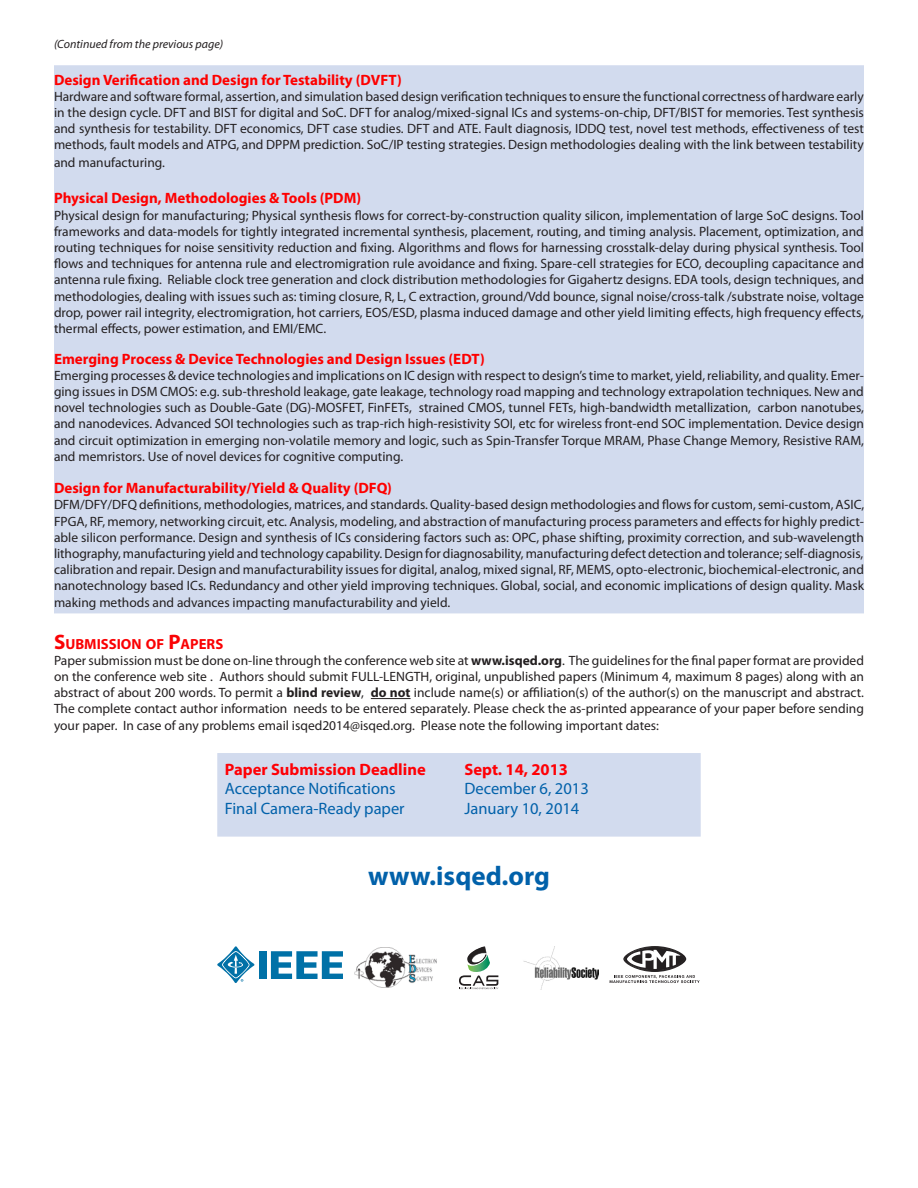
<style>
.page{position:relative;width:918px;height:1188px;background:#fff}
.page>*{position:absolute;margin:0;border:0;box-sizing:border-box;transform-origin:0 0}
.t1{font:700 27px "Myriad Pro";color:#0161aa}
.t2{font:16.5px "Myriad Pro";color:#0161aa}
.t3{font:700 16.5px "Myriad Pro";color:#ff0005}
.t4{font:700 15px "Myriad Pro";color:#fe0000}
.t5{font:700 14.7px "Myriad Pro";color:#fa0204}
.Normal__Web{font:13.5px/16.2px "Myriad Pro";color:#231f20;text-align:justify}
.t6{font:italic 12px "Myriad Pro";color:#231f20}
.s1{font-size:21px}
.s2{font-weight:700}
</style>
<div class="page">
<div style="left:54px;top:65px;width:810px;height:548px;background:#d2dbee"></div>
<hr style="left:371px;top:698px;width:40px;height:1px;background:#231f20">
<div style="left:217px;top:753px;width:484px;height:84px;background:#d2dbee;border:2px solid #d2dbee"></div>
<img style="left:354px;top:948px;width:83px;height:40px">
<img style="left:523px;top:946px;width:76px;height:43px">
<svg style="left:610px;top:946px;width:90px;height:37px"></svg>
<div style="left:259px;top:951px;width:8px;height:28px;background:#0071a7"></div>
<svg style="left:271px;top:951px;width:72px;height:28px"></svg>
<svg style="left:217px;top:946px;width:37px;height:37px"></svg>
<svg style="left:459px;top:946px;width:39px;height:43px"></svg>
<p class="t6" style="left:54px;top:37px;width:171px">(Continued from the previous page)</p>
<p class="t4" style="left:54px;top:70px;width:349px">Design Verification and Design for Testability (DVFT)</p>
<p class="Normal__Web" style="left:54px;top:88px;width:812px">Hardware and software formal, assertion, and simulation based design verification techniques to ensure the functional correctness of hardware early in the design cycle. DFT and BIST for digital and SoC. DFT for analog/mixed-signal ICs and systems-on-chip, DFT/BIST for memories. Test synthesis and synthesis for testability. DFT economics, DFT case studies. DFT and ATE. Fault diagnosis, IDDQ test, novel test methods, effectiveness of test methods, fault models and ATPG, and DPPM prediction. SoC/IP testing strategies. Design methodologies dealing with the link between testability</p>
<p class="Normal__Web" style="left:54px;top:154px;width:113px">and manufacturing.</p>
<p class="t4" style="left:54px;top:188px;width:309px">Physical Design, Methodologies &amp; Tools (PDM)</p>
<p class="Normal__Web" style="left:54px;top:207px;width:812px">Physical design for manufacturing; Physical synthesis flows for correct-by-construction quality silicon, implementation of large SoC designs. Tool frameworks and data-models for tightly integrated incremental synthesis, placement, routing, and timing analysis. Placement, optimization, and routing techniques for noise sensitivity reduction and fixing. Algorithms and flows for harnessing crosstalk-delay during physical synthesis. Tool flows and techniques for antenna rule and electromigration rule avoidance and fixing. Spare-cell strategies for ECO, decoupling capacitance and antenna rule fixing. Reliable clock tree generation and clock distribution methodologies for Gigahertz designs. EDA tools, design techniques, and methodologies, dealing with issues such as: timing closure, R, L, C extraction, ground/Vdd bounce, signal noise/cross-talk /substrate noise, voltage drop, power rail integrity, electromigration, hot carriers, EOS/ESD, plasma induced damage and other yield limiting effects, high frequency effects, thermal effects, power estimation, and EMI/EMC.</p>
<p class="t4" style="left:54px;top:349px;width:432px">Emerging Process &amp; Device Technologies and Design Issues (EDT)</p>
<p class="Normal__Web" style="left:54px;top:367px;width:812px">Emerging processes &amp; device technologies and implications on IC design with respect to design’s time to market, yield, reliability, and quality. Emer&shy;ging issues in DSM CMOS: e.g. sub-threshold leakage, gate leakage, technology road mapping and technology extrapolation techniques. New and novel technologies such as Double-Gate (DG)-MOSFET, FinFETs, strained CMOS, tunnel FETs, high-bandwidth metallization, carbon nanotubes, and nanodevices. Advanced SOI technologies such as trap-rich high-resistivity SOI, etc for wireless front-end SOC implementation. Device design and circuit optimization in emerging non-volatile memory and logic, such as Spin-Transfer Torque MRAM, Phase Change Memory, Resistive RAM, and memristors. Use of novel devices for cognitive computing.</p>
<p class="t4" style="left:54px;top:478px;width:340px">Design for Manufacturability/Yield &amp; Quality (DFQ)</p>
<p class="Normal__Web" style="left:54px;top:496px;width:812px">DFM/DFY/DFQ definitions, methodologies, matrices, and standards. Quality-based design methodologies and flows for custom, semi-custom, ASIC, FPGA, RF, memory, networking circuit, etc. Analysis, modeling, and abstraction of manufacturing process parameters and effects for highly predict&shy;able silicon performance. Design and synthesis of ICs considering factors such as: OPC, phase shifting, proximity correction, and sub-wavelength lithography, manufacturing yield and technology capability. Design for diagnosability, manufacturing defect detection and tolerance; self-diagnosis, calibration and repair. Design and manufacturability issues for digital, analog, mixed signal, RF, MEMS, opto-electronic, biochemical-electronic, and nanotechnology based ICs. Redundancy and other yield improving techniques. Global, social, and economic implications of design quality. Mask making methods and advances impacting manufacturability and yield.</p>
<p class="t5" style="left:54px;top:634px;width:171px"><span class="s1">S</span>UBMISSION OF <span class="s1">P</span>APERS</p>
<p class="Normal__Web" style="left:54px;top:652px;width:812px">Paper submission must be done on-line through the conference web site at <span class="s2">www.isqed.org</span>. The guidelines for the final paper format are provided on the conference web site . Authors should submit FULL-LENGTH, original, unpublished papers (Minimum 4, maximum 8 pages) along with an abstract of about 200 words. To permit a <span class="s2">blind review</span>, <span class="s2">do not</span> include name(s) or affiliation(s) of the author(s) on the manuscript and abstract.<br>The complete contact author information needs to be entered separately. Please check the as-printed appearance of your paper before sending your paper. In case of any problems email isqed2014@isqed.org. Please note the following important dates:</p>
<p class="t3" style="left:225px;top:758px;width:202px">Paper Submission Deadline</p>
<p class="t2" style="left:225px;top:779px;width:172px">Acceptance Notifications</p>
<p class="t2" style="left:225px;top:799px;width:181px">Final Camera-Ready paper</p>
<p class="t3" style="left:464px;top:758px;width:105px">Sept. 14, 2013</p>
<p class="t2" style="left:464px;top:779px;width:126px">December 6, 2013</p>
<p class="t2" style="left:464px;top:799px;width:117px">January 10, 2014</p>
<p class="t1" style="left:368px;top:858px;width:183px">www.isqed.org</p>
</div>
